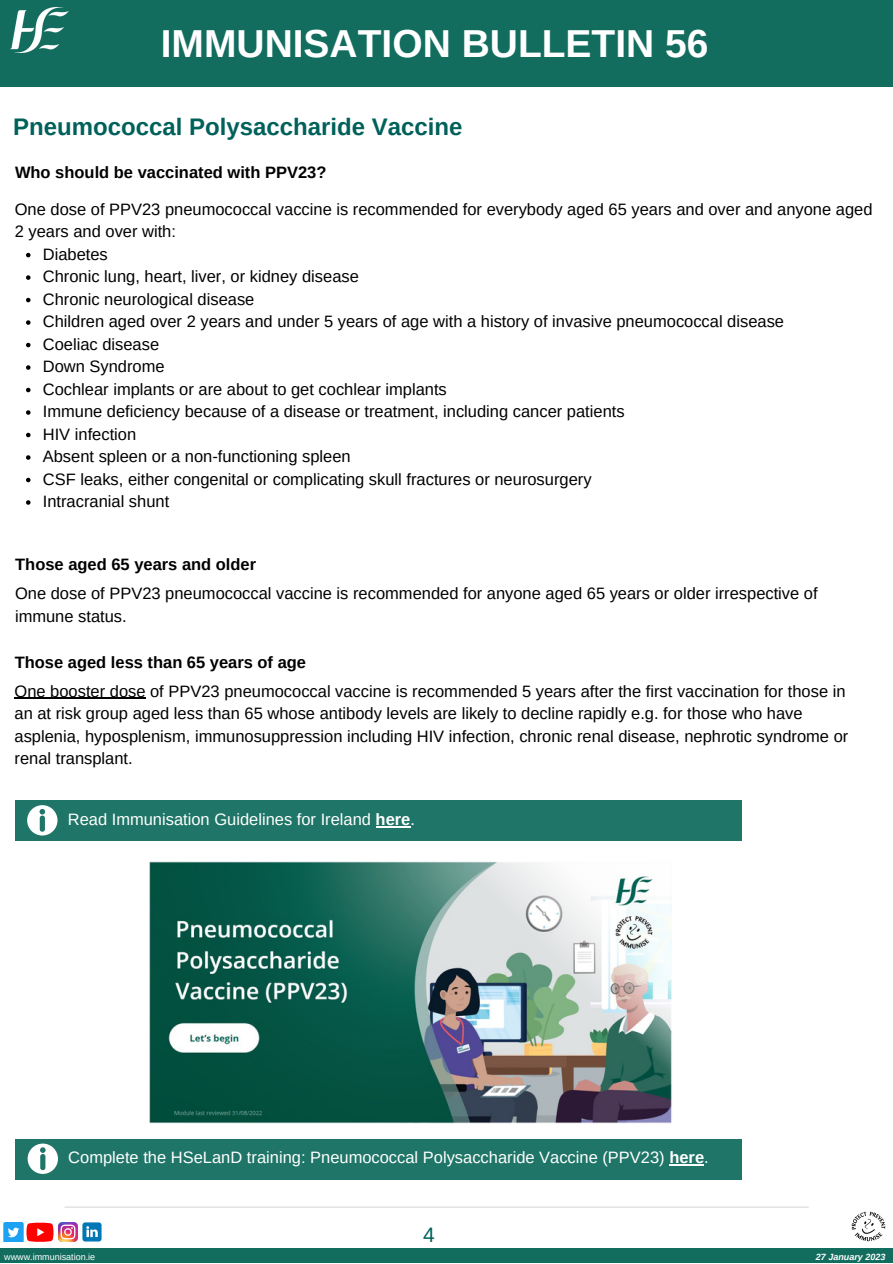
<style>
.page{position:relative;width:893px;height:1264px;background:#fff}
.page>*{position:absolute;margin:0;border:0;box-sizing:border-box;transform-origin:0 0}
.t1{font:700 39px "Arimo";color:#fff}
.t2{font:700 24px "Arimo";color:#00615a}
.t3{font:21px "Arimo";color:#00615a}
.t4{font:16.5px/22.5px "Arimo";color:#000}
.t5{font:16.5px "Arimo";color:#fff}
.t6{font:700 16.5px "Arimo";color:#000}
.t7{font:9px "Arimo";color:#fff}
.t8{font:italic 700 9px "Arimo";color:#fff}
.s1{font-weight:700}
</style>
<div class="page">
<div style="left:0;top:1247px;width:892px;height:15px;background:#126d5f"></div>
<img style="left:851px;top:1211px;width:34px;height:30px">
<svg style="left:27px;top:1222px;width:26px;height:19px"></svg>
<img style="left:59px;top:1222px;width:19px;height:19px">
<img style="left:3px;top:1222px;width:24px;height:19px">
<div style="left:0;top:0;width:892px;height:87px;background:#126d5f"></div>
<img style="left:10px;top:8px;width:59px;height:45px">
<svg style="left:82px;top:1222px;width:19px;height:19px"></svg>
<hr style="left:65px;top:1206px;width:743px;height:1px;background:#d9d9d9">
<div style="left:15px;top:800px;width:726px;height:40px;background:#1f7567"></div>
<svg style="left:27px;top:805px;width:30px;height:30px"></svg>
<svg style="left:26px;top:253px;width:5px;height:4px"></svg>
<svg style="left:26px;top:275px;width:5px;height:5px"></svg>
<svg style="left:26px;top:298px;width:5px;height:4px"></svg>
<svg style="left:26px;top:320px;width:5px;height:5px"></svg>
<svg style="left:26px;top:343px;width:5px;height:4px"></svg>
<svg style="left:26px;top:365px;width:5px;height:5px"></svg>
<svg style="left:26px;top:388px;width:5px;height:4px"></svg>
<svg style="left:26px;top:410px;width:5px;height:5px"></svg>
<svg style="left:26px;top:433px;width:5px;height:4px"></svg>
<svg style="left:26px;top:455px;width:5px;height:5px"></svg>
<svg style="left:26px;top:478px;width:5px;height:4px"></svg>
<svg style="left:26px;top:500px;width:5px;height:5px"></svg>
<img style="left:150px;top:861px;width:522px;height:262px">
<hr style="left:375px;top:826px;width:35px;height:1px;background:#fff">
<hr style="left:15px;top:698px;width:130px;height:1px;background:#000">
<div style="left:15px;top:1138px;width:726px;height:41px;background:#1f7567"></div>
<svg style="left:28px;top:1143px;width:30px;height:30px"></svg>
<hr style="left:669px;top:1164px;width:35px;height:1px;background:#fff">
<h1 class="t1" style="left:161px;top:21px;width:549px">IMMUNISATION BULLETIN 56</h1>
<h2 class="t2" style="left:13px;top:114px;width:451px">Pneumococcal Polysaccharide Vaccine</h2>
<p class="t6" style="left:15px;top:163px;width:313px">Who should be vaccinated with PPV23?</p>
<p class="t4" style="left:15px;top:198px;width:859px">One dose of PPV23 pneumococcal vaccine is recommended for everybody aged 65 years and over and anyone aged<br>2 years and over with:</p>
<p class="t4" style="left:43px;top:242px;width:742px">Diabetes<br>Chronic lung, heart, liver, or kidney disease<br>Chronic neurological disease<br>Children aged over 2 years and under 5 years of age with a history of invasive pneumococcal disease Coeliac disease<br>Down Syndrome<br>Cochlear implants or are about to get cochlear implants<br>Immune deficiency because of a disease or treatment, including cancer patients<br>HIV infection<br>Absent spleen or a non-functioning spleen<br>CSF leaks, either congenital or complicating skull fractures or neurosurgery<br>Intracranial shunt</p>
<p class="t6" style="left:15px;top:555px;width:242px">Those aged 65 years and older</p>
<p class="t4" style="left:15px;top:582px;width:804px">One dose of PPV23 pneumococcal vaccine is recommended for anyone aged 65 years or older irrespective of immune status.</p>
<p class="t6" style="left:15px;top:653px;width:293px">Those aged less than 65 years of age</p>
<p class="t4" style="left:15px;top:679px;width:835px">One booster dose of PPV23 pneumococcal vaccine is recommended 5 years after the first vaccination for those in an at risk group aged less than 65 whose antibody levels are likely to decline rapidly e.g. for those who have asplenia, hyposplenism, immunosuppression including HIV infection, chronic renal disease, nephrotic syndrome or renal transplant.</p>
<p class="t5" style="left:68px;top:810px;width:349px">Read Immunisation Guidelines for Ireland <span class="s1">here</span>.</p>
<p class="t5" style="left:68px;top:1148px;width:642px">Complete the HSeLanD training: Pneumococcal Polysaccharide Vaccine (PPV23) <span class="s1">here</span>.</p>
<p class="t3" style="left:423px;top:1222px;width:13px">4</p>
<p class="t7" style="left:4px;top:1251px;width:92px">wwww.immunisation.ie</p>
<p class="t8" style="left:815px;top:1251px;width:71px">27 January 2023</p>
</div>
